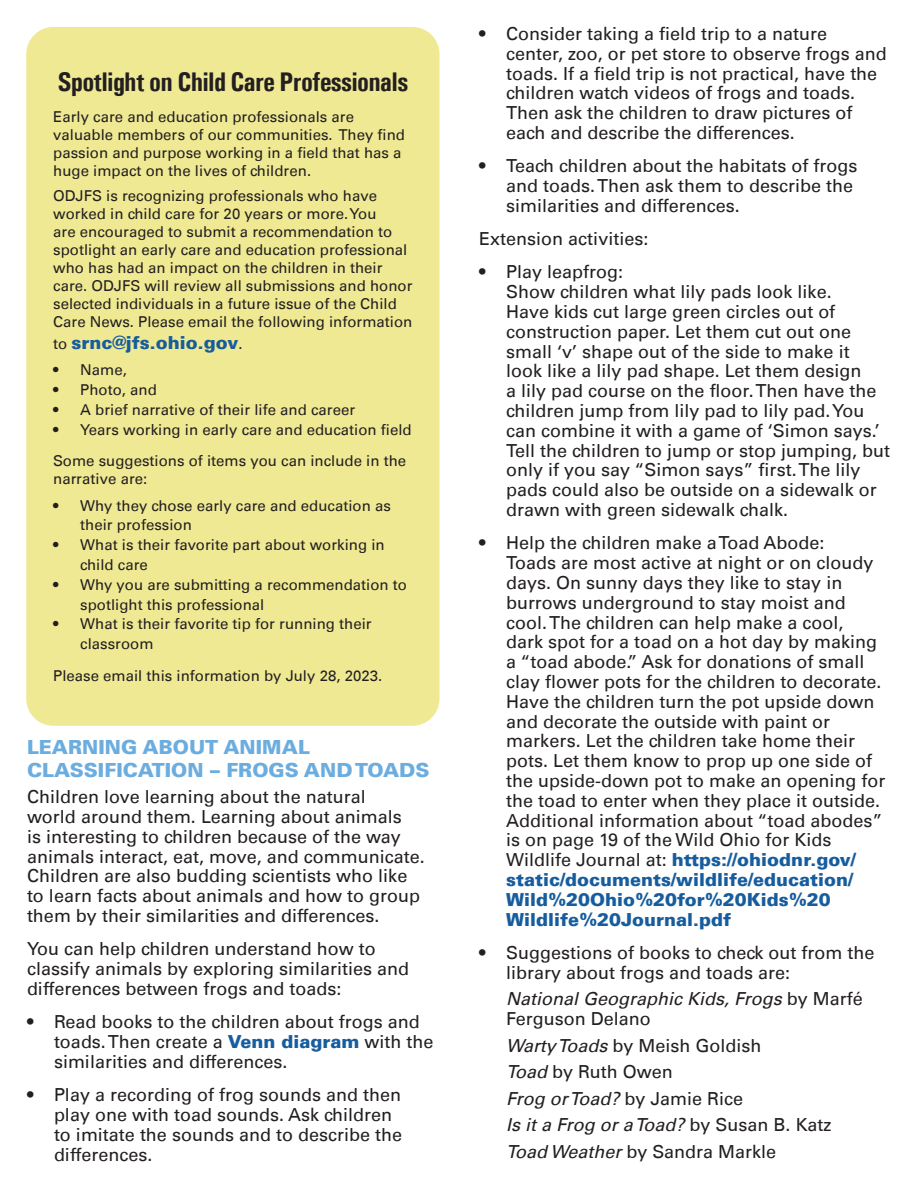
<style>
.page{position:relative;width:918px;height:1188px;background:#fff}
.page>*{position:absolute;margin:0;border:0;box-sizing:border-box;transform-origin:0 0}
.t1{font:700 condensed 27px "Univers";letter-spacing:-.025em;color:#231f20}
.Bullets2{font:900 19.5px/22.5px "Univers LT";color:#6caddf}
.Bullets1{font:18px/19.8px "Univers LT";color:#231f20}
.Bullets1-2{font:italic 18px/19.8px "Univers LT";color:#231f20}
.t2{font:900 18px "Univers LT";color:#175d9e}
.t3{font:15px/18px "Univers LT";color:#231f20}
.s1{font-weight:400;font-size:15px;color:#231f20}
.s2{font-weight:900;color:#175d9e}
.s3{font-style:normal}
.s4{font-style:italic}
</style>
<div class="page">
<div style="left:26px;top:27px;width:414px;height:699px;background:#efe993;border-radius:27px"></div>
<h1 class="t1" style="left:57px;top:65px;width:352px">Spotlight on Child Care Professionals</h1>
<p class="t3" style="left:53px;top:108px;width:353px">Early care and education professionals are valuable members of our communities. They find passion and purpose working in a field that has a huge impact on the lives of children.</p>
<p class="t3" style="left:53px;top:187px;width:361px">ODJFS is recognizing professionals who have worked in child care for 20 years or more. You<br>are encouraged to submit a recommendation to spotlight an early care and education professional who has had an impact on the children in their care. ODJFS will review all submissions and honor selected individuals in a future issue of the Child Care News. Please email the following information</p>
<p class="t2" style="left:53px;top:331px;width:191px"><span class="s1">to</span> srnc@jfs.ohio.gov<span class="s1">.</span></p>
<p class="t3" style="left:53px;top:361px;width:75px">• Name,</p>
<p class="t3" style="left:53px;top:381px;width:105px">• Photo, and</p>
<p class="t3" style="left:53px;top:400px;width:304px">• A brief narrative of their life and career</p>
<p class="t3" style="left:53px;top:414px;width:360px;line-height:31.5px">• Years working in early care and education field<br>Some suggestions of items you can include in the</p>
<p class="t3" style="left:53px;top:470px;width:96px">narrative are:</p>
<p class="t3" style="left:80px;top:495px;width:312px;line-height:19.8px;text-indent:-27px">• Why they chose early care and education as their profession</p>
<p class="t3" style="left:80px;top:535px;width:306px;line-height:19.8px;text-indent:-27px">• What is their favorite part about working in child care</p>
<p class="t3" style="left:80px;top:575px;width:328px;line-height:19.8px;text-indent:-27px">• Why you are submitting a recommendation to spotlight this professional</p>
<p class="t3" style="left:80px;top:614px;width:293px;line-height:19.8px;text-indent:-27px">• What is their favorite tip for running their classroom</p>
<p class="t3" style="left:53px;top:666px;width:330px">Please email this information by July 28, 2023.</p>
<p class="Bullets2" style="left:27px;top:736px;width:404px">LEARNING ABOUT ANIMAL<br>CLASSIFICATION – FROGS AND TOADS</p>
<p class="Bullets1" style="left:27px;top:787px;width:399px">Children love learning about the natural<br>world around them. Learning about animals<br>is interesting to children because of the way animals interact, eat, move, and communicate.<br>Children are also budding scientists who like to learn facts about animals and how to group them by their similarities and differences.</p>
<p class="Bullets1" style="left:27px;top:939px;width:384px">You can help children understand how to classify animals by exploring similarities and differences between frogs and toads:</p>
<p class="Bullets1" style="left:54px;top:1012px;width:381px;text-indent:-27px">• Read books to the children about frogs and toads. Then create a <span class="s2">Venn diagram</span> with the similarities and differences.</p>
<p class="Bullets1" style="left:54px;top:1085px;width:350px;text-indent:-27px">• Play a recording of frog sounds and then play one with toad sounds. Ask children to imitate the sounds and to describe the differences.</p>
<p class="Bullets1" style="left:506px;top:24px;width:382px;text-indent:-27px">• Consider taking a field trip to a nature center, zoo, or pet store to observe frogs and toads. If a field trip is not practical, have the children watch videos of frogs and toads.<br>Then ask the children to draw pictures of each and describe the differences.</p>
<p class="Bullets1" style="left:506px;top:156px;width:353px;text-indent:-27px">• Teach children about the habitats of frogs and toads. Then ask them to describe the similarities and differences.</p>
<p class="Bullets1" style="left:479px;top:229px;width:171px">Extension activities:</p>
<p class="Bullets1" style="left:479px;top:262px;width:146px">• Play leapfrog:</p>
<p class="Bullets1" style="left:506px;top:282px;width:386px">Show children what lily pads look like.<br>Have kids cut large green circles out of construction paper. Let them cut out one small ‘v’ shape out of the side to make it<br>look like a lily pad shape. Let them design<br>a lily pad course on the floor. Then have the children jump from lily pad to lily pad. You can combine it with a game of ‘Simon says.’ Tell the children to jump or stop jumping, but only if you say “Simon says” first. The lily pads could also be outside on a sidewalk or drawn with green sidewalk chalk.</p>
<p class="Bullets1" style="left:479px;top:533px;width:347px">• Help the children make a Toad Abode:</p>
<p class="Bullets1" style="left:506px;top:553px;width:381px">Toads are most active at night or on cloudy days. On sunny days they like to stay in burrows underground to stay moist and cool. The children can help make a cool,<br>dark spot for a toad on a hot day by making a “toad abode.” Ask for donations of small clay flower pots for the children to decorate.<br>Have the children turn the pot upside down and decorate the outside with paint or markers. Let the children take home their pots. Let them know to prop up one side of the upside-down pot to make an opening for the toad to enter when they place it outside.<br>Additional information about “toad abodes” is on page 19 of the Wild Ohio for Kids Wildlife Journal at: <span class="s2">https://ohiodnr.gov/ static/documents/wildlife/education/ Wild%20Ohio%20for%20Kids%20<br>Wildlife%20Journal.pdf</span></p>
<p class="Bullets1" style="left:506px;top:943px;width:370px;text-indent:-27px">• Suggestions of books to check out from the library about frogs and toads are:</p>
<p class="Bullets1-2" style="left:506px;top:989px;width:358px">National Geographic Kids, Frogs <span class="s3">by Marfé<br>Ferguson Delano</span></p>
<p class="Bullets1" style="left:506px;top:1035px;width:257px"><span class="s4">Warty Toads</span> by Meish Goldish</p>
<p class="Bullets1" style="left:506px;top:1062px;width:168px"><span class="s4">Toad</span> by Ruth Owen</p>
<p class="Bullets1-2" style="left:506px;top:1089px;width:239px">Frog or Toad? <span class="s3">by Jamie Rice</span></p>
<p class="Bullets1-2" style="left:506px;top:1115px;width:327px">Is it a Frog or a Toad? <span class="s3">by Susan B. Katz</span></p>
<p class="Bullets1" style="left:506px;top:1142px;width:271px"><span class="s4">Toad Weather</span> by Sandra Markle</p>
</div>
